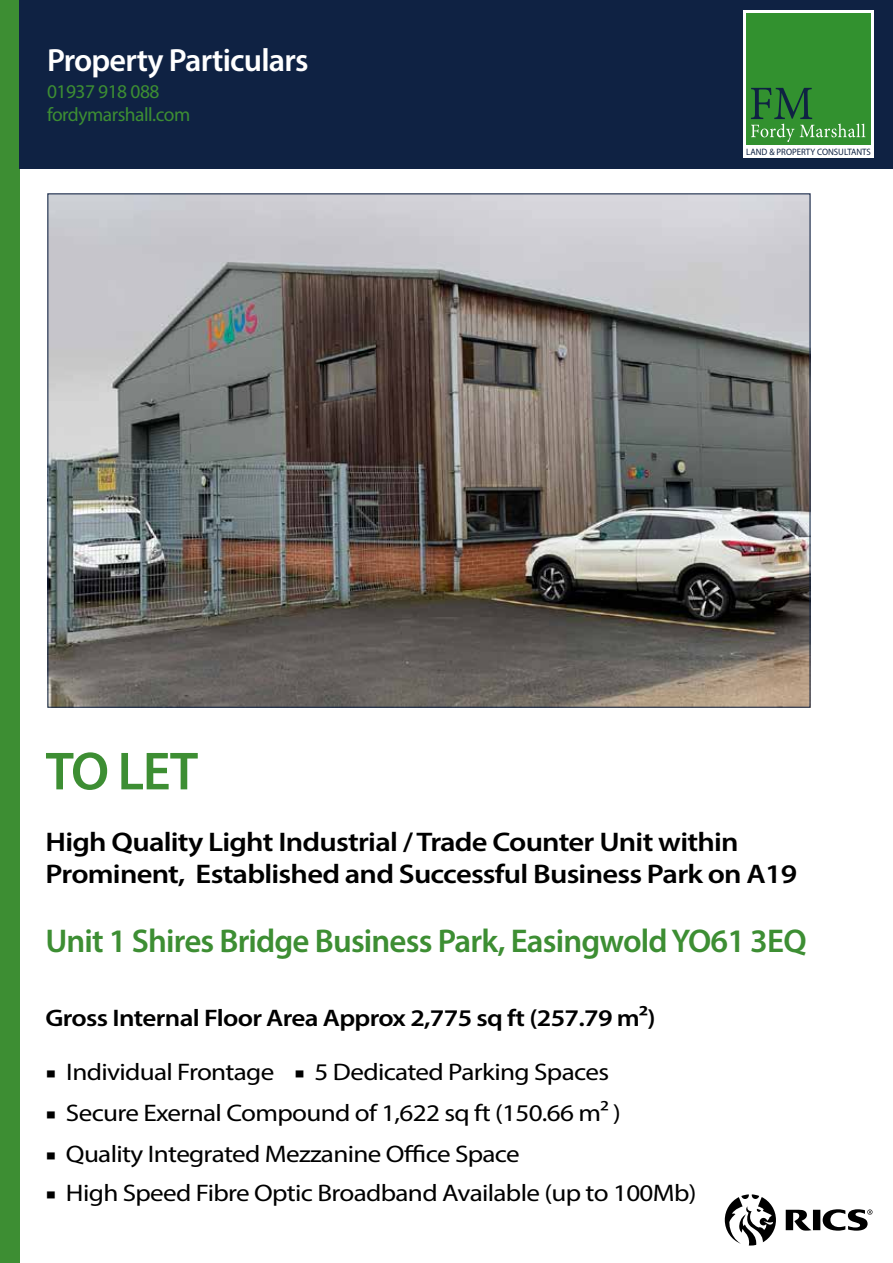
<style>
.page{position:relative;width:893px;height:1263px;background:#fff}
.page>*{position:absolute;margin:0;border:0;box-sizing:border-box;transform-origin:0 0}
.t1{font:600 54px "Myriad Pro";color:#3d8e33}
.t2{font:600 33px "Myriad Pro";letter-spacing:-.025em;color:#3d8e33}
.t3{font:600 32.25px "Myriad Pro";letter-spacing:-.025em;color:#fff}
.t4{font:600 27px/32.4px "Myriad Pro";letter-spacing:-.025em;color:#000;scale:1.13 1}
.t5{font:24px "Myriad Pro";letter-spacing:-.025em;color:#000;scale:1.13 1}
.t6{font:600 24px "Myriad Pro";letter-spacing:-.025em;color:#000;scale:1.13 1}
.t7{font:19.5px/23.4px "Myriad Pro";letter-spacing:-.025em;color:#3d8e33}
.t8{font:9.3px "Myriad Pro";color:#0f2243;scale:.95 1}
.s1{font-family:"Minion Pro"}
</style>
<div class="page">
<div style="left:0;top:0;width:20px;height:1263px;background:#3d8e33"></div>
<div style="left:20px;top:0;width:873px;height:169px;background:#0f2243"></div>
<svg style="left:725px;top:1194px;width:147px;height:51px"></svg>
<div style="left:743px;top:10px;width:131px;height:148px;background:#fff"></div>
<div style="left:746px;top:13px;width:125px;height:132px;background:#32912f"></div>
<svg style="left:751px;top:88px;width:114px;height:54px"></svg>
<img style="left:49px;top:195px;width:759px;height:511px">
<h3 class="t3" style="left:47px;top:40px;width:263px">Property Particulars</h3>
<p class="t7" style="left:47px;top:79px;width:145px">01937 918 088 fordymarshall.com</p>
<h1 class="t1" style="left:46px;top:737px;width:154px">TO LET</h1>
<p class="t8" style="left:746px;top:146px;width:133px">LAND &amp; PROPERTY CONSULTANTS</p>
<p class="t4" style="left:46px;top:825px;width:667px">High Quality Light Industrial / Trade Counter Unit within<br>Prominent, Established and Successful Business Park on A19</p>
<h2 class="t2" style="left:45px;top:920px;width:763px">Unit 1 Shires Bridge Business Park, Easingwold YO61 3EQ</h2>
<p class="t6" style="left:45px;top:1003px;width:542px">Gross Internal Floor Area Approx 2,775 sq ft (257.79 m2)</p>
<p class="t5" style="left:45px;top:1057px;width:500px"><span class="s1">■</span> Individual Frontage <span class="s1">■</span> 5 Dedicated Parking Spaces</p>
<p class="t5" style="left:45px;top:1098px;width:511px"><span class="s1">■</span> Secure Exernal Compound of 1,622 sq ft (150.66 m2 )</p>
<p class="t5" style="left:45px;top:1139px;width:421px"><span class="s1">■</span> Quality Integrated Mezzanine Office Space</p>
<p class="t5" style="left:45px;top:1178px;width:578px"><span class="s1">■</span> High Speed Fibre Optic Broadband Available (up to 100Mb)</p>
</div>
